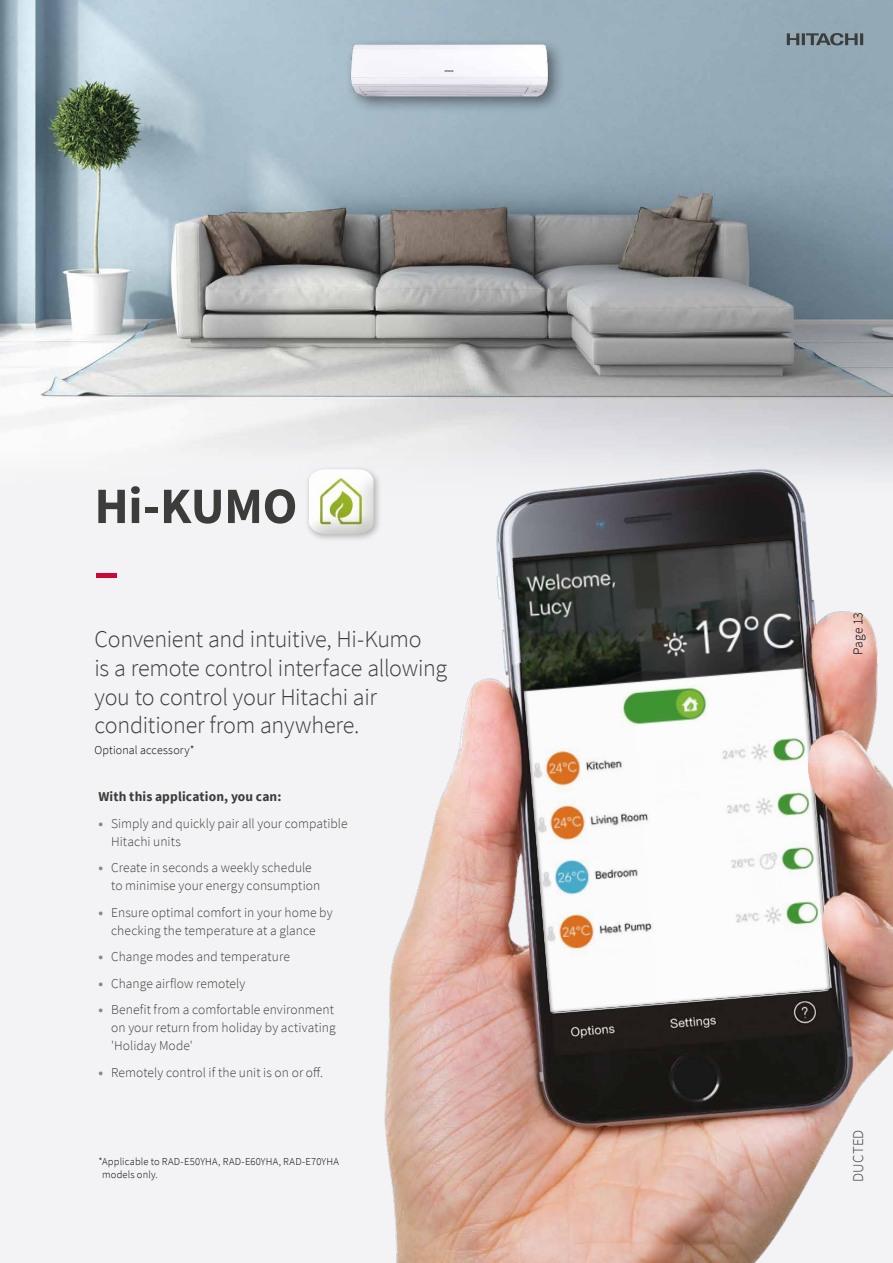
<style>
.page{position:relative;width:893px;height:1263px;background:#f3f3f5}
.page>*{position:absolute;margin:0;border:0;box-sizing:border-box;transform-origin:0 0}
.t1{font:700 51px "Source Sans Pro";letter-spacing:-.01em;color:#3c3c3b}
.t2{font:700 51px "Source Sans Pro";color:#cc0935}
.t3{font:300 24px/28.8px "Source Sans Pro";letter-spacing:-.01em;color:#3c3c3b}
.t4{font:300 15px "Source Sans Pro";letter-spacing:.01em;color:#3c3c3b}
.t5{font:300 13.5px/18px "Source Sans Pro";letter-spacing:.005em;color:#3c3c3b}
.t6{font:700 13.5px "Source Sans Pro";letter-spacing:.01em;color:#3c3c3b}
.t7{font:300 13.5px "Source Sans Pro";color:#000}
.t8{font:300 12px "Source Sans Pro";letter-spacing:.01em;color:#000}
.t9{font:300 10.5px/12.6px "Source Sans Pro";letter-spacing:.025em;color:#000}
.s1{font-weight:700;color:#878787}
</style>
<div class="page">
<img style="left:0;top:0;width:893px;height:435px">
<div style="left:345px;top:38px;width:221px;height:76px;background:#9ab0bd"></div>
<img style="left:338px;top:18px;width:220px;height:105px">
<img style="left:249px;top:434px;width:644px;height:829px">
<svg style="left:512px;top:538px;width:321px;height:478px"></svg>
<div style="left:305px;top:465px;width:77px;height:77px;background:#000;opacity:.25"></div>
<div style="left:307px;top:469px;width:69px;height:66px;background:#000;opacity:.45"></div>
<img style="left:806px;top:745px;width:18px;height:55px">
<img style="left:821px;top:904px;width:17px;height:51px">
<div style="left:825px;top:587px;width:67px;height:93px;background:#fff;opacity:.6"></div>
<svg style="left:787px;top:33px;width:76px;height:12px"></svg>
<div style="left:824px;top:1104px;width:68px;height:103px;background:#fff;opacity:.6"></div>
<h1 class="t1" style="left:94px;top:472px;width:205px">Hi-KUMO</h1>
<h1 class="t2" style="left:94px;top:537px;width:26px">–</h1>
<h2 class="t3" style="left:94px;top:625px;width:354px">Convenient and intuitive, Hi-Kumo<br>is a remote control interface allowing you to control your Hitachi air conditioner from anywhere.</h2>
<p class="t8" style="left:94px;top:743px;width:102px">Optional accessory*</p>
<p class="t6" style="left:98px;top:787px;width:185px">With this application, you can:</p>
<p class="t5" style="left:111px;top:814px;width:238px;text-indent:-13px"><span class="s1">•</span> Simply and quickly pair all your compatible<br>Hitachi units</p>
<p class="t5" style="left:111px;top:859px;width:211px;text-indent:-13px"><span class="s1">•</span> Create in seconds a weekly schedule to minimise your energy consumption</p>
<p class="t5" style="left:98px;top:903px;width:236px;text-align:center"><span class="s1">•</span> Ensure optimal comfort in your home by checking the temperature at a glance</p>
<p class="t5" style="left:98px;top:948px;width:193px"><span class="s1">•</span> Change modes and temperature</p>
<p class="t5" style="left:98px;top:974px;width:149px"><span class="s1">•</span> Change airflow remotely</p>
<p class="t5" style="left:111px;top:1001px;width:226px;text-indent:-13px"><span class="s1">•</span> Benefit from a comfortable environment on your return from holiday by activating 'Holiday Mode'</p>
<p class="t5" style="left:98px;top:1063px;width:226px"><span class="s1">•</span> Remotely control if the unit is on or off.</p>
<p class="t9" style="left:102px;top:1156px;width:238px;text-indent:-4px">*Applicable to RAD-E50YHA, RAD-E60YHA, RAD-E70YHA models only.</p>
<p class="t7" style="left:849px;top:655px;width:44px;rotate:-90deg">Page 13</p>
<p class="t4" style="left:849px;top:1182px;width:54px;rotate:-90deg">DUCTED</p>
</div>
